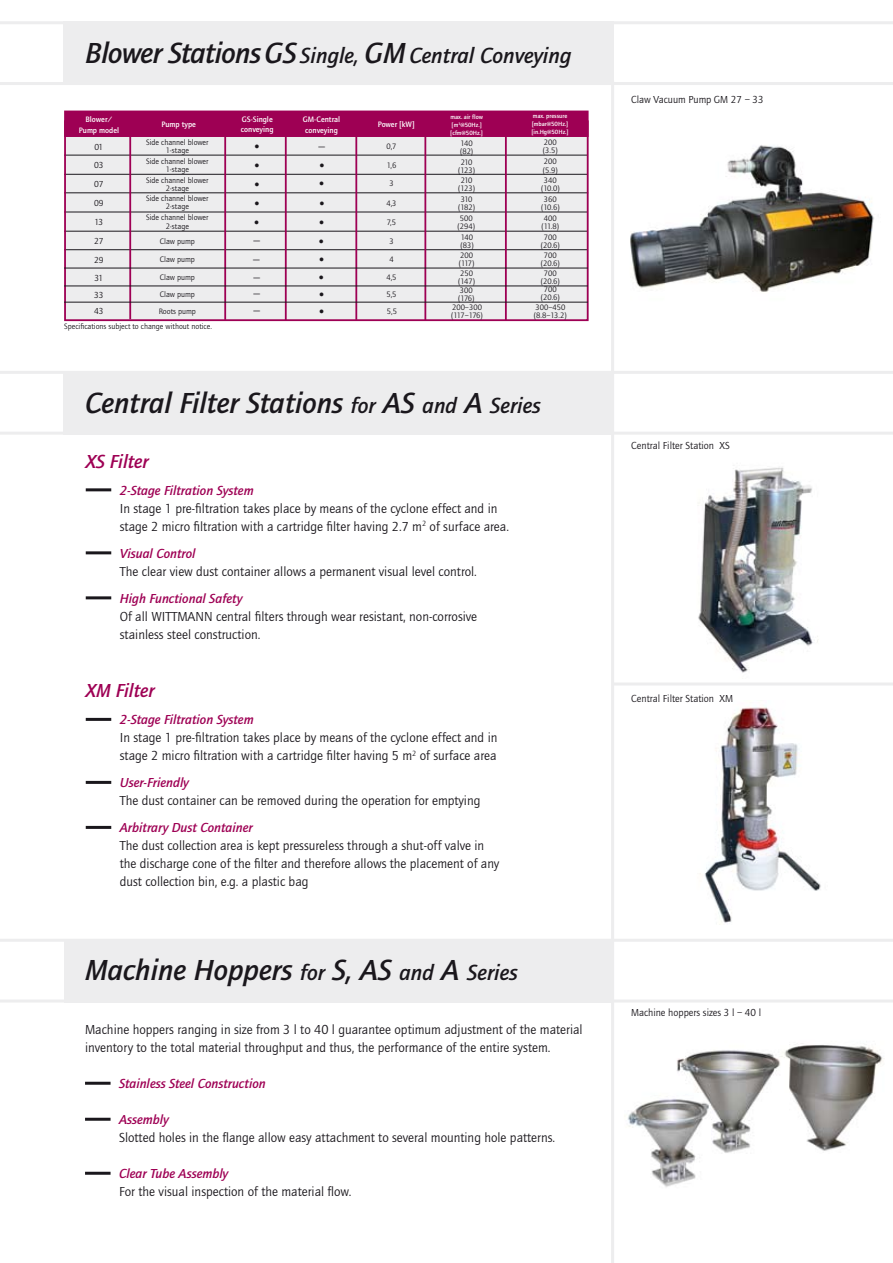
<style>
.page{position:relative;width:893px;height:1263px;background:#fff}
.page>*{position:absolute;margin:0;border:0;box-sizing:border-box;transform-origin:0 0}
.t1{font:italic 500 30px "Quay Sans";color:#1a171c}
.t2{font:italic 500 22.5px "Quay Sans";color:#1a171c}
.t3{font:italic 500 19.5px "Quay Sans";color:#9e0054}
.t4{font:13.5px/18.1px "Quay Sans";color:#1a171c}
.t5{font:italic 500 13.5px "Quay Sans";color:#9e0054}
.t6{font:11.7px/18px "Quay Sans";color:#1a171c;text-align:justify}
.t7{font:10.5px "Quay Sans";color:#1a171c}
.t8{font:9px/18.5px "Quay Sans";color:#1a171c;text-align:justify}
.t9{font:8.1px/8.1px "Quay Sans";color:#1a171c;text-align:center}
.t10{font:500 8.1px/10.8px "Quay Sans";color:#fff}
.t11{font:8.1px/8.1px "Quay Sans";letter-spacing:-.025em;color:#1a171c}
.t12{font:500 6.3px/8.1px "Quay Sans";color:#fff}
.s1{font-size:30px}
.s2{font-size:22.5px}
</style>
<div class="page">
<svg style="left:0;top:21px;width:893px;height:64px"></svg>
<hr style="left:86px;top:488px;width:25px;height:3px;background:#1a171c">
<hr style="left:86px;top:551px;width:25px;height:3px;background:#1a171c">
<hr style="left:86px;top:596px;width:25px;height:3px;background:#1a171c">
<hr style="left:86px;top:718px;width:25px;height:3px;background:#1a171c">
<hr style="left:86px;top:781px;width:25px;height:3px;background:#1a171c">
<hr style="left:86px;top:826px;width:25px;height:3px;background:#1a171c">
<svg style="left:0;top:939px;width:893px;height:63px"></svg>
<hr style="left:85px;top:1082px;width:26px;height:3px;background:#1a171c">
<hr style="left:85px;top:1118px;width:26px;height:3px;background:#1a171c">
<hr style="left:85px;top:1172px;width:26px;height:3px;background:#1a171c">
<img style="left:628px;top:1043px;width:255px;height:144px">
<img style="left:698px;top:467px;width:121px;height:206px">
<img style="left:700px;top:707px;width:121px;height:218px">
<img style="left:630px;top:145px;width:244px;height:147px">
<hr style="left:611px;top:81px;width:3px;height:1182px;background:#ededee">
<svg style="left:0;top:371px;width:893px;height:64px"></svg>
<div style="left:65px;top:121px;width:524px;height:199px;background:#ededee"></div>
<div style="left:65px;top:111px;width:523px;height:25px;background:#9e0054"></div>
<div style="left:64px;top:111px;width:525px;height:26px;border:2px solid #9e0054"></div>
<hr style="left:64px;top:155px;width:524px;height:1px;background:#1a171c">
<hr style="left:64px;top:174px;width:523px;height:1px;background:#1a171c">
<hr style="left:64px;top:193px;width:524px;height:1px;background:#1a171c">
<hr style="left:64px;top:212px;width:523px;height:1px;background:#1a171c">
<hr style="left:64px;top:231px;width:523px;height:1px;background:#1a171c">
<hr style="left:64px;top:249px;width:523px;height:1px;background:#1a171c">
<div style="left:64px;top:120px;width:525px;height:201px;border:2px solid #9e0054"></div>
<hr style="left:355px;top:133px;width:2px;height:187px;background:#9e0054">
<hr style="left:285px;top:133px;width:2px;height:187px;background:#9e0054">
<hr style="left:224px;top:133px;width:2px;height:187px;background:#9e0054">
<hr style="left:129px;top:133px;width:2px;height:186px;background:#9e0054">
<hr style="left:424px;top:133px;width:2px;height:187px;background:#9e0054">
<hr style="left:505px;top:134px;width:2px;height:186px;background:#9e0054">
<hr style="left:64px;top:268px;width:524px;height:1px;background:#1a171c">
<hr style="left:64px;top:286px;width:524px;height:1px;background:#1a171c">
<hr style="left:64px;top:302px;width:524px;height:1px;background:#1a171c">
<hr style="left:612px;top:682px;width:281px;height:3px;background:#ededee">
<h2 class="t2" style="left:85px;top:43px;width:488px"><span class="s1">Blower StationsGS</span> Single, <span class="s1">GM</span> Central Conveying</h2>
<p class="t10" style="left:79px;top:114px;width:42px;text-align:center">Blower/<br>Pump model</p>
<p class="t10" style="left:161px;top:119px;width:36px">Pump type</p>
<p class="t10" style="left:241px;top:113px;width:34px">GS-Single conveying</p>
<p class="t10" style="left:303px;top:114px;width:39px">GM-Central conveying</p>
<p class="t10" style="left:378px;top:119px;width:39px">Power [kW]</p>
<p class="t12" style="left:450px;top:113px;width:34px">max. air flow [m<sup>3</sup>@50Hz.] [cfm@50Hz.]</p>
<p class="t12" style="left:531px;top:112px;width:39px">max. pressure [mbar@50Hz.] [in.Hg@50Hz.]</p>
<p class="t8" style="left:94px;top:138px;width:11px">01<br>03<br>07</p>
<p class="t8" style="left:94px;top:194px;width:11px">09<br>13</p>
<p class="t8" style="left:94px;top:232px;width:11px">27<br>29<br>31</p>
<p class="t8" style="left:94px;top:287px;width:11px;line-height:16.6px">33<br>43</p>
<p class="t9" style="left:146px;top:139px;width:64px">Side channel blower<br>1-stage</p>
<p class="t9" style="left:146px;top:157px;width:64px">Side channel blower<br>1-stage</p>
<p class="t9" style="left:146px;top:176px;width:64px">Side channel blower<br>2-stage</p>
<p class="t9" style="left:146px;top:195px;width:64px">Side channel blower<br>2-stage</p>
<p class="t9" style="left:146px;top:214px;width:64px">Side channel blower<br>2-stage</p>
<p class="t9" style="left:160px;top:237px;width:37px">Claw pump</p>
<p class="t9" style="left:160px;top:256px;width:37px">Claw pump</p>
<p class="t9" style="left:159px;top:269px;width:39px;line-height:16.8px;text-align:left">Claw pump<br>Claw pump<br>Roots pump</p>
<p class="t9" style="left:543px;top:138px;width:16px;text-align:left">200 (3.5)</p>
<p class="t9" style="left:543px;top:158px;width:16px;text-align:left">200 (5.9)</p>
<p class="t9" style="left:541px;top:176px;width:20px">340 (10.0)</p>
<p class="t9" style="left:541px;top:195px;width:20px">360 (10.6)</p>
<p class="t9" style="left:542px;top:215px;width:19px;text-align:left">400 (11.8)</p>
<p class="t9" style="left:541px;top:233px;width:21px">700 (20.6)</p>
<p class="t9" style="left:541px;top:252px;width:21px">700 (20.6)</p>
<p class="t9" style="left:541px;top:269px;width:21px">700 (20.6)<br>700 (20.6)</p>
<p class="t9" style="left:534px;top:303px;width:34px;text-align:left">300–450 (8.8–13.2)</p>
<p class="t9" style="left:460px;top:139px;width:15px;text-align:left">140 (82)</p>
<p class="t9" style="left:458px;top:158px;width:18px">210 (123)</p>
<p class="t9" style="left:458px;top:176px;width:18px">210 (123)</p>
<p class="t9" style="left:458px;top:195px;width:18px">310 (182)</p>
<p class="t9" style="left:458px;top:215px;width:19px;text-align:left">500 (294)</p>
<p class="t9" style="left:460px;top:234px;width:15px;text-align:left">140 (83)</p>
<p class="t9" style="left:459px;top:252px;width:17px;text-align:left">200 (117)</p>
<p class="t9" style="left:458px;top:269px;width:18px;text-align:left">250 (147)<br>300 (176)</p>
<p class="t11" style="left:451px;top:303px;width:33px">200–300 (117–176)</p>
<p class="t9" style="left:386px;top:143px;width:12px">0,7</p>
<p class="t9" style="left:387px;top:161px;width:11px">1,6</p>
<p class="t9" style="left:389px;top:180px;width:6px">3</p>
<p class="t9" style="left:386px;top:200px;width:12px">4,3</p>
<p class="t9" style="left:387px;top:218px;width:11px">7,5</p>
<p class="t9" style="left:389px;top:237px;width:6px">3</p>
<p class="t9" style="left:389px;top:256px;width:6px">4</p>
<p class="t9" style="left:386px;top:269px;width:12px;line-height:17.1px;text-align:justify">4,5<br>5,5<br>5,5</p>
<p class="t4" style="left:252px;top:138px;width:11px;line-height:18.9px;text-align:justify">• • • • •</p>
<p class="t6" style="left:253px;top:232px;width:9px">— — —</p>
<p class="t6" style="left:253px;top:285px;width:9px;line-height:17.1px">— —</p>
<p class="t6" style="left:318px;top:137px;width:9px">—</p>
<p class="t4" style="left:317px;top:157px;width:11px;text-align:justify">• • • • • • • • •</p>
<p class="t9" style="left:64px;top:322px;width:149px">Specifications subject to change without notice.</p>
<h1 class="t1" style="left:85px;top:386px;width:457px">Central Filter Stations <span class="s2">for</span> AS <span class="s2">and</span> A <span class="s2">Series</span></h1>
<h3 class="t3" style="left:86px;top:450px;width:64px">XS Filter</h3>
<p class="t5" style="left:120px;top:482px;width:135px">2-Stage Filtration System</p>
<p class="t4" style="left:120px;top:499px;width:391px">In stage 1 pre-filtration takes place by means of the cyclone effect and in stage 2 micro filtration with a cartridge filter having 2.7 m<sup>2</sup> of surface area.</p>
<p class="t5" style="left:120px;top:545px;width:77px">Visual Control</p>
<p class="t4" style="left:120px;top:562px;width:359px">The clear view dust container allows a permanent visual level control.</p>
<p class="t5" style="left:120px;top:590px;width:124px">High Functional Safety</p>
<p class="t4" style="left:120px;top:607px;width:359px">Of all WITTMANN central filters through wear resistant, non-corrosive stainless steel construction.</p>
<h3 class="t3" style="left:86px;top:680px;width:70px">XM Filter</h3>
<p class="t5" style="left:120px;top:712px;width:135px">2-Stage Filtration System</p>
<p class="t4" style="left:120px;top:729px;width:379px">In stage 1 pre-filtration takes place by means of the cyclone effect and in stage 2 micro filtration with a cartridge filter having 5 m<sup>2</sup> of surface area</p>
<p class="t5" style="left:120px;top:775px;width:71px">User-Friendly</p>
<p class="t4" style="left:120px;top:792px;width:362px">The dust container can be removed during the operation for emptying</p>
<p class="t5" style="left:120px;top:820px;width:135px">Arbitrary Dust Container</p>
<p class="t4" style="left:120px;top:837px;width:381px">The dust collection area is kept pressureless through a shut-off valve in the discharge cone of the filter and therefore allows the placement of any dust collection bin, e.g. a plastic bag</p>
<h1 class="t1" style="left:85px;top:953px;width:434px">Machine Hoppers <span class="s2">for</span> S, AS <span class="s2">and</span> A <span class="s2">Series</span></h1>
<p class="t4" style="left:85px;top:1021px;width:499px">Machine hoppers ranging in size from 3 l to 40 l guarantee optimum adjustment of the material inventory to the total material throughput and thus, the performance of the entire system.</p>
<p class="t5" style="left:119px;top:1076px;width:148px">Stainless Steel Construction</p>
<p class="t5" style="left:119px;top:1112px;width:51px">Assembly</p>
<p class="t4" style="left:119px;top:1128px;width:438px">Slotted holes in the flange allow easy attachment to several mounting hole patterns.</p>
<p class="t5" style="left:119px;top:1166px;width:111px">Clear Tube Assembly</p>
<p class="t4" style="left:119px;top:1182px;width:234px">For the visual inspection of the material flow.</p>
<p class="t7" style="left:631px;top:94px;width:134px">Claw Vacuum Pump GM 27 – 33</p>
<p class="t7" style="left:631px;top:440px;width:100px">Central Filter Station XS</p>
<p class="t7" style="left:631px;top:693px;width:103px">Central Filter Station XM</p>
<p class="t7" style="left:631px;top:1007px;width:131px">Machine hoppers sizes 3 l – 40 l</p>
</div>
